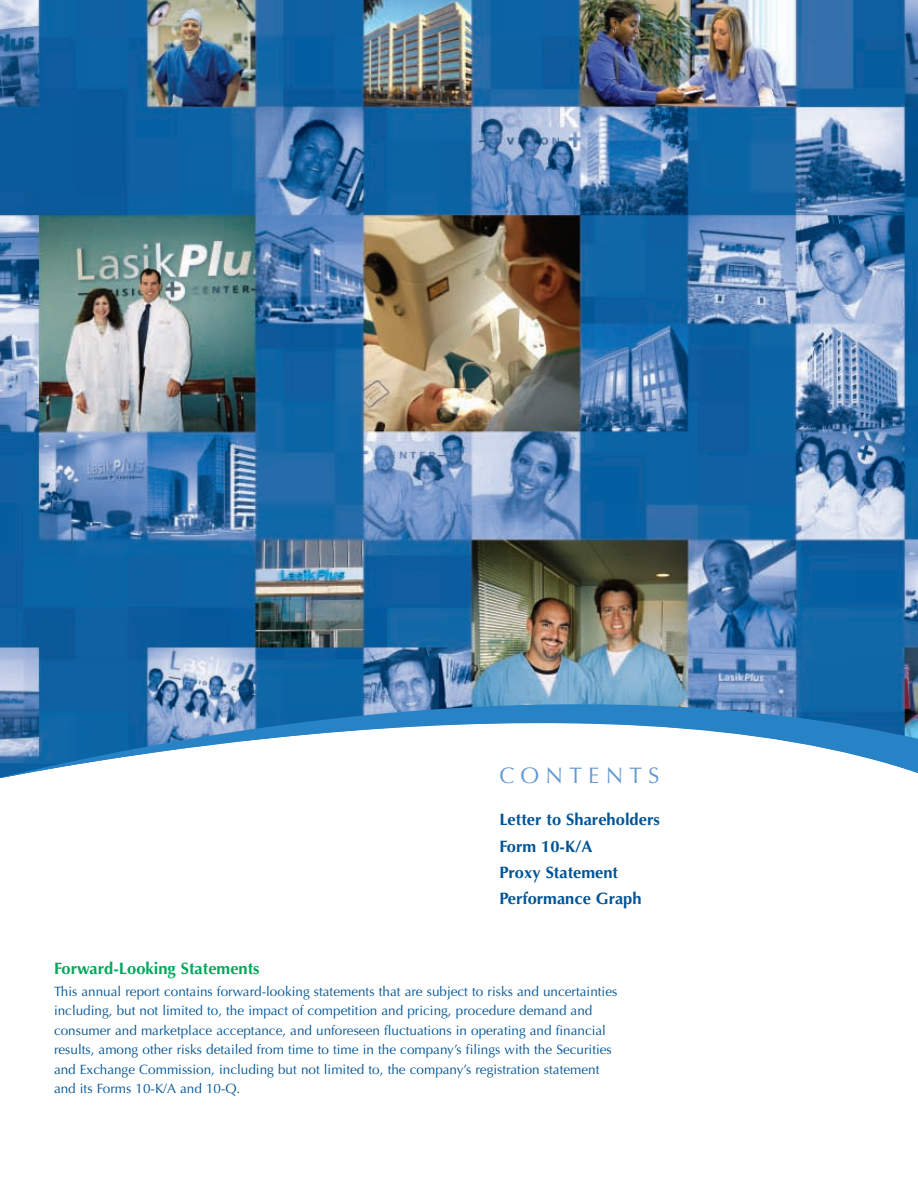
<style>
.page{position:relative;width:918px;height:1188px;background:#fff}
.page>*{position:absolute;margin:0;border:0;box-sizing:border-box;transform-origin:0 0}
.t1{font:22.5px "Optima";letter-spacing:.28em;color:#6599d1}
.t2{font:700 16.5px/26.4px "Optima";color:#005495}
.t3{font:700 16.5px "Optima";color:#00a85b}
.t4{font:13.5px/19.5px "Optima";color:#005495}
</style>
<div class="page">
<img style="left:0;top:0;width:918px;height:704px">
<svg style="left:0;top:704px;width:918px;height:75px"></svg>
<h1 class="t1" style="left:499px;top:763px;width:162px">CONTENTS</h1>
<p class="t2" style="left:499px;top:807px;width:162px">Letter to Shareholders<br>Form 10-K/A<br>Proxy Statement<br>Performance Graph</p>
<p class="t3" style="left:54px;top:958px;width:207px">Forward-Looking Statements</p>
<p class="t4" style="left:54px;top:982px;width:565px">This annual report contains forward-looking statements that are subject to risks and uncertainties including, but not limited to, the impact of competition and pricing, procedure demand and consumer and marketplace acceptance, and unforeseen fluctuations in operating and financial results, among other risks detailed from time to time in the company’s filings with the Securities and Exchange Commission, including but not limited to, the company’s registration statement and its Forms 10-K/A and 10-Q.</p>
</div>
